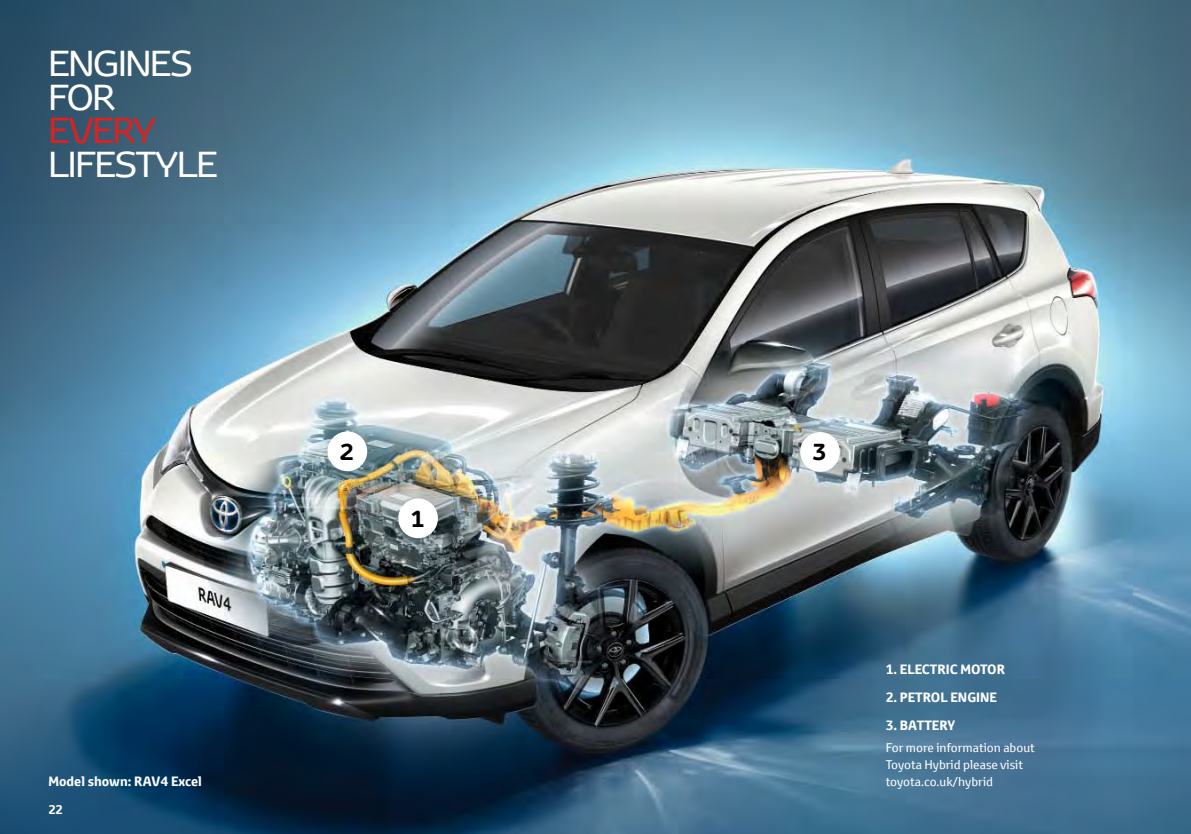
<style>
.page{position:relative;width:1191px;height:834px;background:#fff}
.page>*{position:absolute;margin:0;border:0;box-sizing:border-box;transform-origin:0 0}
.t1{font:35px/33.4px "Toyota Display";letter-spacing:-.04em;color:#fff}
.t2{font:35px "Toyota Display";letter-spacing:-.04em;color:#d92321}
.t3{font:700 22.75px "Toyota Display";color:#000}
.t4{font:700 13.12px "Toyota Text";color:#fff}
.t5{font:12.25px/16.8px "Toyota Text";color:#fff}
.t6{font:700 12.25px "Toyota Text";color:#fff}
</style>
<div class="page">
<img style="left:0;top:0;width:1191px;height:833px">
<div style="left:398px;top:498px;width:40px;height:40px;background:#fff;border-radius:50%"></div>
<div style="left:327px;top:431px;width:40px;height:40px;background:#fff;border-radius:50%"></div>
<div style="left:800px;top:432px;width:40px;height:39px;background:#fff;border-radius:50%"></div>
<h1 class="t1" style="left:48px;top:47px;width:146px">ENGINES<br>FOR</h1>
<h1 class="t2" style="left:48px;top:107px;width:109px">EVERY</h1>
<h1 class="t1" style="left:48px;top:147px;width:171px">LIFESTYLE</h1>
<h2 class="t3" style="left:340px;top:440px;width:15px">2</h2>
<h2 class="t3" style="left:812px;top:440px;width:15px">3</h2>
<h2 class="t3" style="left:411px;top:507px;width:15px">1</h2>
<p class="t4" style="left:885px;top:660px;width:121px">1. ELECTRIC MOTOR</p>
<p class="t4" style="left:885px;top:688px;width:113px">2. PETROL ENGINE</p>
<p class="t4" style="left:885px;top:716px;width:71px">3. BATTERY</p>
<p class="t5" style="left:885px;top:739px;width:151px">For more information about<br>Toyota Hybrid please visit</p>
<p class="t4" style="left:48px;top:772px;width:155px">Model shown: RAV4 Excel</p>
<p class="t5" style="left:885px;top:772px;width:109px">toyota.co.uk/hybrid</p>
<p class="t6" style="left:48px;top:800px;width:16px">22</p>
</div>
